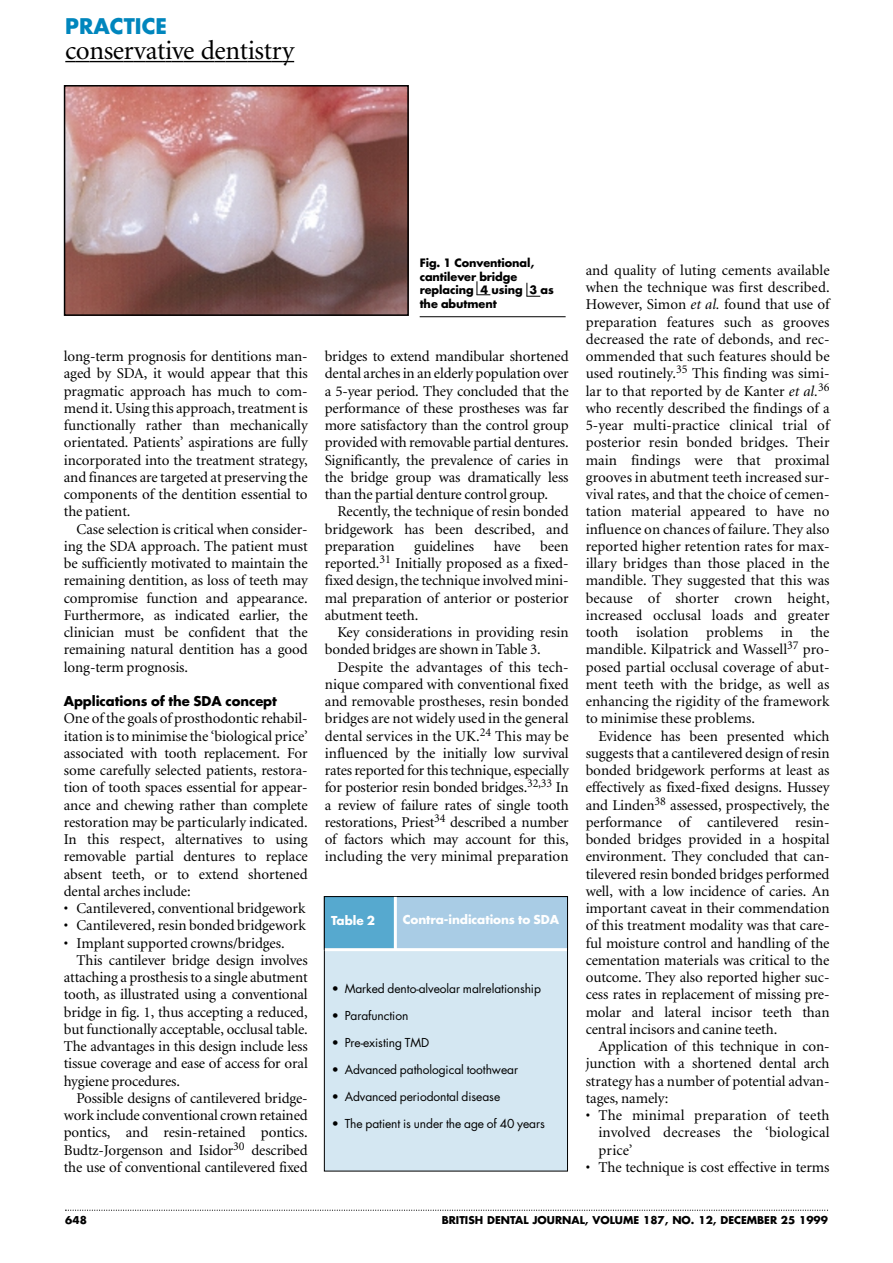
<style>
.page{position:relative;width:893px;height:1263px;background:#fff}
.page>*{position:absolute;margin:0;border:0;box-sizing:border-box;transform-origin:0 0}
.t1{font:27px "Minion";letter-spacing:-.015em;color:#000}
.t2{font:700 21px "Futura";color:#0086bd}
.t3{font:15px/17.2px "Minion";letter-spacing:-.005em;color:#000;text-align:justify}
.t4{font:700 13.2px "Futura";letter-spacing:-.005em;color:#000}
.t5{font:12px "Futura";letter-spacing:-.005em;color:#000}
.t6{font:700 12px "Futura";letter-spacing:-.005em;color:#fff}
.t7{font:700 11.25px/13.5px "Futura";letter-spacing:-.005em;color:#000}
.t8{font:700 10.5px "Futura";color:#000}
.s1{font-style:italic}
</style>
<div class="page">
<svg style="left:65px;top:1210px;width:763px;height:1px"></svg>
<svg style="left:65px;top:61px;width:24px;height:1px"></svg>
<hr style="left:89px;top:61px;width:35px;height:1px;background:#000">
<svg style="left:124px;top:61px;width:59px;height:1px"></svg>
<hr style="left:183px;top:61px;width:31px;height:1px;background:#000">
<svg style="left:214px;top:61px;width:80px;height:1px"></svg>
<img style="left:67px;top:88px;width:339px;height:225px">
<div style="left:64px;top:85px;width:345px;height:231px;border:2px solid #000"></div>
<hr style="left:419px;top:316px;width:146px;height:1px;background:#000">
<div style="left:324px;top:897px;width:243px;height:274px;background:#d4e7f2"></div>
<div style="left:324px;top:896px;width:244px;height:275px;border:1px solid #000"></div>
<div style="left:328px;top:897px;width:239px;height:53px;background:#a9cce5"></div>
<div style="left:328px;top:896px;width:240px;height:54px;border:1px solid #000"></div>
<div style="left:324px;top:897px;width:71px;height:52px;background:#56a9cf"></div>
<div style="left:324px;top:896px;width:71px;height:54px;border:1px solid #000"></div>
<hr style="left:325px;top:948px;width:242px;height:3px;background:#fff">
<hr style="left:394px;top:897px;width:3px;height:53px;background:#fff">
<svg style="left:476px;top:281px;width:14px;height:15px"></svg>
<svg style="left:526px;top:283px;width:14px;height:14px"></svg>
<h2 class="t2" style="left:65px;top:17px;width:103px">PRACTICE</h2>
<h1 class="t1" style="left:65px;top:40px;width:230px">conservative dentistry</h1>
<p class="t3" style="left:64px;top:349px;width:245px">long-term prognosis for dentitions man&shy;aged by SDA, it would appear that this pragmatic approach has much to com&shy;mend it. Using this approach, treatment is functionally rather than mechanically orientated. Patients’ aspirations are fully incorporated into the treatment strategy, and finances are targeted at preserving the components of the dentition essential to the patient.</p>
<p class="t3" style="left:64px;top:521px;width:245px;text-indent:13px">Case selection is critical when consider&shy;ing the SDA approach. The patient must be sufficiently motivated to maintain the remaining dentition, as loss of teeth may compromise function and appearance.<br>Furthermore, as indicated earlier, the clinician must be confident that the remaining natural dentition has a good long-term prognosis.</p>
<p class="t4" style="left:64px;top:695px;width:215px">Applications of the SDA concept</p>
<p class="t3" style="left:64px;top:711px;width:245px">One of the goals of prosthodontic rehabil&shy;itation is to minimise the ‘biological price’ associated with tooth replacement. For some carefully selected patients, restora&shy;tion of tooth spaces essential for appear&shy;ance and chewing rather than complete restoration may be particularly indicated.<br>In this respect, alternatives to using removable partial dentures to replace absent teeth, or to extend shortened dental arches include:</p>
<p class="t3" style="left:64px;top:901px;width:243px">• Cantilevered, conventional bridgework</p>
<p class="t3" style="left:64px;top:918px;width:243px">• Cantilevered, resin bonded bridgework</p>
<p class="t3" style="left:64px;top:935px;width:222px">• Implant supported crowns/bridges.</p>
<p class="t3" style="left:77px;top:953px;width:232px">This cantilever bridge design involves</p>
<p class="t3" style="left:64px;top:970px;width:245px">attaching a prosthesis to a single abutment</p>
<p class="t3" style="left:64px;top:987px;width:245px">tooth, as illustrated using a conventional</p>
<p class="t3" style="left:64px;top:1004px;width:245px">bridge in fig. 1, thus accepting a reduced,</p>
<p class="t3" style="left:64px;top:1022px;width:245px">but functionally acceptable, occlusal table.</p>
<p class="t3" style="left:64px;top:1039px;width:245px">The advantages in this design include less</p>
<p class="t3" style="left:64px;top:1056px;width:245px">tissue coverage and ease of access for oral</p>
<p class="t3" style="left:64px;top:1073px;width:118px">hygiene procedures.</p>
<p class="t3" style="left:77px;top:1091px;width:233px">Possible designs of cantilevered bridge-</p>
<p class="t3" style="left:64px;top:1108px;width:245px">work include conventional crown retained</p>
<p class="t3" style="left:64px;top:1125px;width:245px">pontics, and resin-retained pontics.</p>
<p class="t3" style="left:64px;top:1142px;width:245px">Budtz-Jorgenson and Isidor<sup>30</sup> described</p>
<p class="t3" style="left:64px;top:1160px;width:245px">the use of conventional cantilevered fixed</p>
<p class="t7" style="left:419px;top:257px;width:136px">Fig. 1 Conventional, cantilever bridge replacing 4 using 3 as the abutment</p>
<p class="t3" style="left:325px;top:349px;width:245px">bridges to extend mandibular shortened dental arches in an elderly population over a 5-year period. They concluded that the performance of these prostheses was far more satisfactory than the control group provided with removable partial dentures.<br>Significantly, the prevalence of caries in the bridge group was dramatically less than the partial denture control group.</p>
<p class="t3" style="left:325px;top:504px;width:245px;text-indent:13px">Recently, the technique of resin bonded bridgework has been described, and preparation</p>
<p class="t3" style="left:325px;top:539px;width:245px;text-indent:215px">been reported.<sup>31</sup> Initially proposed as a fixed&shy;fixed design, the technique involved mini&shy;mal preparation of anterior or posterior abutment teeth.</p>
<p class="t3" style="left:325px;top:625px;width:245px;text-indent:13px">Key considerations in providing resin bonded bridges are shown in Table 3.</p>
<p class="t3" style="left:325px;top:659px;width:245px;text-indent:13px">Despite the advantages of this tech&shy;nique compared with conventional fixed and removable prostheses, resin bonded bridges are not widely used in the general dental services in the UK.<sup>24</sup> This may be influenced by the initially low survival rates reported for this technique, especially for posterior resin bonded bridges.<sup>32,33</sup> In a review of failure rates of single tooth restorations, Priest<sup>34</sup> described a number of factors which may account for this, including the very minimal preparation</p>
<p class="t3" style="left:414px;top:539px;width:62px">guidelines</p>
<p class="t3" style="left:494px;top:539px;width:28px">have</p>
<p class="t6" style="left:331px;top:915px;width:45px">Table 2</p>
<p class="t6" style="left:402px;top:914px;width:158px">Contra-indications to SDA</p>
<p class="t5" style="left:332px;top:984px;width:210px">• Marked dento-alveolar malrelationship</p>
<p class="t5" style="left:332px;top:1011px;width:78px">• Parafunction</p>
<p class="t5" style="left:332px;top:1038px;width:99px">• Pre-existing TMD</p>
<p class="t5" style="left:332px;top:1065px;width:188px">• Advanced pathological toothwear</p>
<p class="t5" style="left:332px;top:1092px;width:170px">• Advanced periodontal disease</p>
<p class="t5" style="left:332px;top:1119px;width:214px">• The patient is under the age of 40 years</p>
<p class="t3" style="left:585px;top:263px;width:245px">and quality of luting cements available when the technique was first described.<br>However, Simon <span class="s1">et al.</span> found that use of preparation features such as grooves decreased the rate of debonds, and rec&shy;ommended that such features should be used routinely.<sup>35</sup> This finding was simi&shy;lar to that reported by de Kanter <span class="s1">et al.</span><sup>36 </sup>who recently described the findings of a 5-year multi-practice clinical trial of posterior resin bonded bridges. Their main findings were that proximal grooves in abutment teeth increased sur&shy;vival rates, and that the choice of cemen&shy;tation material appeared to have no influence on chances of failure. They also reported higher retention rates for max&shy;illary bridges than those placed in the mandible. They suggested that this was because of shorter crown height, increased occlusal loads and greater tooth isolation problems in the mandible. Kilpatrick and Wassell<sup>37</sup> pro&shy;posed partial occlusal coverage of abut&shy;ment teeth with the bridge, as well as enhancing the rigidity of the framework to minimise these problems.</p>
<p class="t3" style="left:585px;top:728px;width:245px;text-indent:13px">Evidence has been presented which suggests that a cantilevered design of resin bonded bridgework performs at least as effectively as fixed-fixed designs. Hussey and Linden<sup>38</sup> assessed, prospectively, the performance of cantilevered resin&shy;bonded bridges provided in a hospital environment. They concluded that can&shy;tilevered resin bonded bridges performed well, with a low incidence of caries. An important caveat in their commendation of this treatment modality was that care&shy;ful moisture control and handling of the cementation materials was critical to the outcome. They also reported higher suc&shy;cess rates in replacement of missing pre&shy;molar and lateral incisor teeth than central incisors and canine teeth.</p>
<p class="t3" style="left:585px;top:1039px;width:245px;text-indent:13px">Application of this technique in con&shy;junction with a shortened dental arch strategy has a number of potential advan&shy;tages, namely:</p>
<p class="t3" style="left:598px;top:1108px;width:233px;text-indent:-13px">• The minimal preparation of teeth involved decreases the ‘biological price’</p>
<p class="t3" style="left:585px;top:1160px;width:245px">• The technique is cost effective in terms</p>
<p class="t8" style="left:65px;top:1215px;width:23px">648</p>
<p class="t8" style="left:441px;top:1215px;width:388px">BRITISH DENTAL JOURNAL, VOLUME 187, NO. 12, DECEMBER 25 1999</p>
</div>
